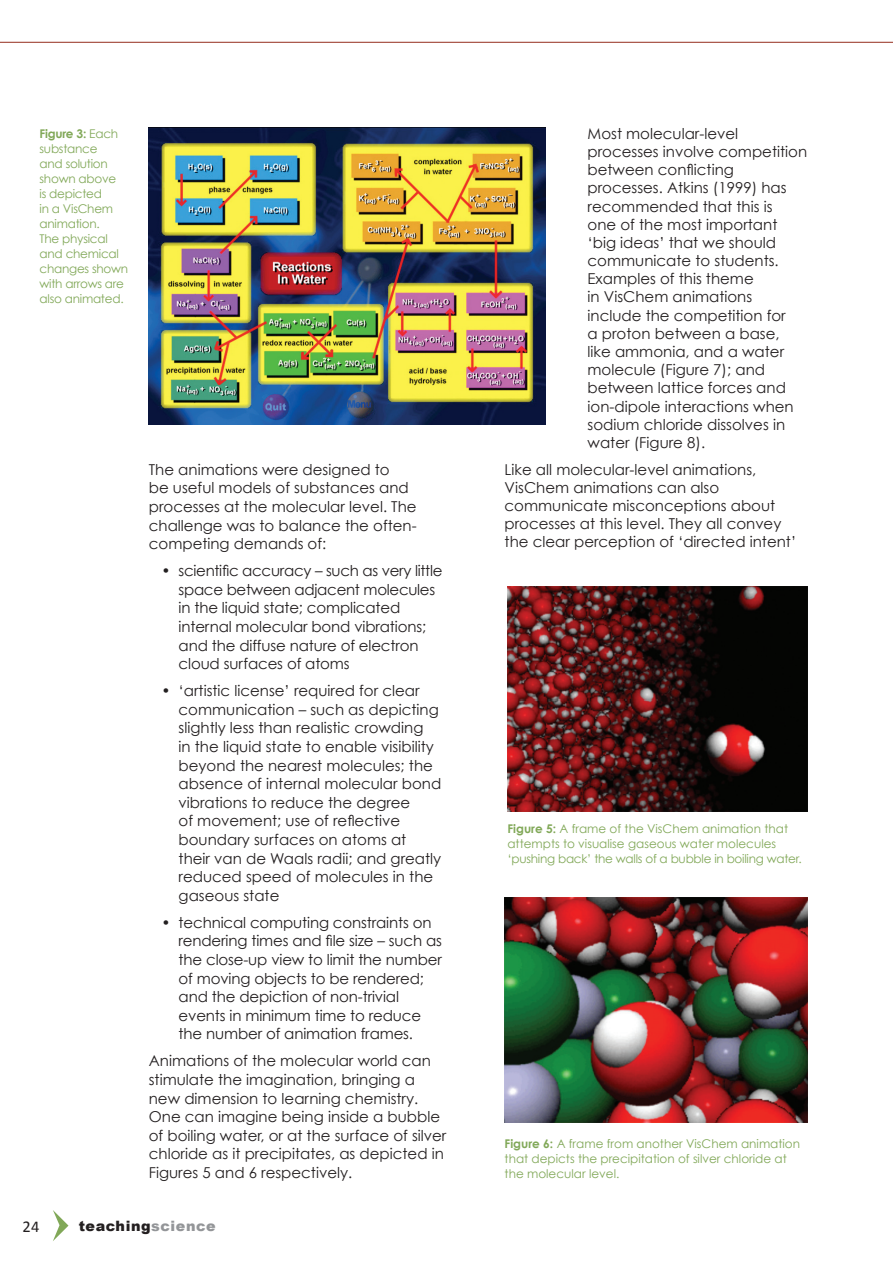
<style>
.page{position:relative;width:893px;height:1263px;background:#fff}
.page>*{position:absolute;margin:0;border:0;box-sizing:border-box;transform-origin:0 0}
.t1{font:16.5px "Calibri";color:#231f20}
.Body{font:15px/18.6px "Century Gothic";color:#231f20}
.t2{font:900 14.25px "Arial";letter-spacing:.04em;color:#231f20}
.t3{font:12px/15px "Century Gothic";color:#81a858}
.t4{font:12px/15px "Century Gothic";letter-spacing:-.02em;color:#81a858}
.s1{font-weight:700}
.s2{color:#939598}
</style>
<div class="page">
<hr style="left:0;top:42px;width:893px;height:1px;background:#942d1d">
<svg style="left:53px;top:1210px;width:15px;height:31px"></svg>
<img style="left:149px;top:128px;width:396px;height:297px">
<img style="left:505px;top:897px;width:303px;height:226px">
<img style="left:507px;top:586px;width:301px;height:225px">
<p class="t4" style="left:40px;top:126px;width:90px"><span class="s1">Figure 3:</span> Each substance<br>and solution shown above<br>is depicted<br>in a VisChem animation.<br>The physical and chemical changes shown with arrows are also animated.</p>
<p class="Body" style="left:149px;top:460px;width:269px">The animations were designed to<br>be useful models of substances and processes at the molecular level. The challenge was to balance the often&shy;competing demands of:</p>
<p class="Body" style="left:179px;top:561px;width:265px;text-indent:-17px">• scientific accuracy – such as very little space between adjacent molecules in the liquid state; complicated internal molecular bond vibrations; and the diffuse nature of electron cloud surfaces of atoms</p>
<p class="Body" style="left:179px;top:681px;width:264px;text-indent:-17px">• ‘artistic license’ required for clear communication – such as depicting slightly less than realistic crowding<br>in the liquid state to enable visibility beyond the nearest molecules; the absence of internal molecular bond vibrations to reduce the degree<br>of movement; use of reflective boundary surfaces on atoms at their van de Waals radii; and greatly reduced speed of molecules in the gaseous state</p>
<p class="Body" style="left:179px;top:913px;width:265px;text-indent:-17px">• technical computing constraints on rendering times and file size – such as the close-up view to limit the number of moving objects to be rendered; and the depiction of non-trivial events in minimum time to reduce the number of animation frames.</p>
<p class="Body" style="left:149px;top:1051px;width:299px">Animations of the molecular world can stimulate the imagination, bringing a new dimension to learning chemistry.<br>One can imagine being inside a bubble of boiling water, or at the surface of silver chloride as it precipitates, as depicted in Figures 5 and 6 respectively.</p>
<p class="t1" style="left:23px;top:1216px;width:19px">24</p>
<p class="t2" style="left:79px;top:1216px;width:139px">teaching<span class="s2">science</span></p>
<p class="Body" style="left:588px;top:124px;width:221px;line-height:18.1px">Most molecular-level processes involve competition between conflicting processes. Atkins (1999) has recommended that this is<br>one of the most important ‘big ideas’ that we should communicate to students.<br>Examples of this theme<br>in VisChem animations include the competition for<br>a proton between a base,<br>like ammonia, and a water molecule (Figure 7); and between lattice forces and ion-dipole interactions when sodium chloride dissolves in water (Figure 8).</p>
<p class="Body" style="left:505px;top:460px;width:293px;line-height:18.1px">Like all molecular-level animations, VisChem animations can also communicate misconceptions about processes at this level. They all convey the clear perception of ‘directed intent’</p>
<p class="t3" style="left:507px;top:821px;width:296px"><span class="s1">Figure 5:</span> A frame of the VisChem animation that attempts to visualise gaseous water molecules ‘pushing back’ the walls of a bubble in boiling water.</p>
<p class="t3" style="left:505px;top:1136px;width:297px"><span class="s1">Figure 6:</span> A frame from another VisChem animation that depicts the precipitation of silver chloride at the molecular level.</p>
</div>
